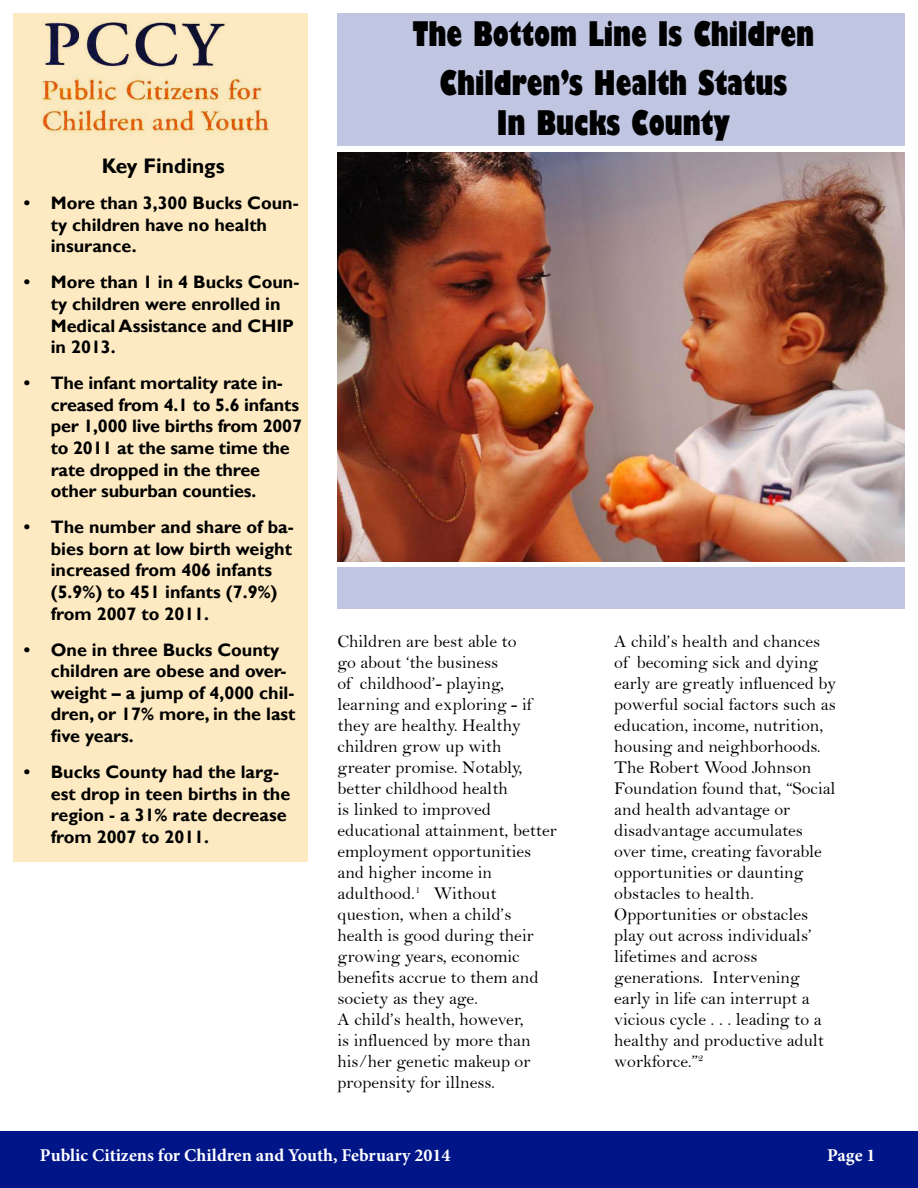
<style>
.page{position:relative;width:918px;height:1188px;background:#fff}
.page>*{position:absolute;margin:0;border:0;box-sizing:border-box;transform-origin:0 0}
.t1{font:800 condensed 33px/48.6px "Gill Sans";color:#000;text-align:center}
.t2{font:700 21px "Gill Sans";color:#000}
.t3{font:18px/21px "Bell";color:#000}
.t4{font:700 18px/21.6px "Gill Sans";color:#000}
.t5{font:700 18px "Minion Pro";color:#fff}
</style>
<div class="page">
<img style="left:338px;top:152px;width:566px;height:409px">
<div style="left:338px;top:13px;width:567px;height:133px;background:#c0c5e1"></div>
<div style="left:14px;top:13px;width:294px;height:849px;background:#fdeac2"></div>
<img style="left:41px;top:21px;width:229px;height:115px">
<div style="left:338px;top:567px;width:567px;height:41px;background:#c0c5e1"></div>
<div style="left:0;top:1132px;width:918px;height:56px;background:#001588"></div>
<p class="t2" style="left:102px;top:158px;width:124px">Key Findings</p>
<p class="t4" style="left:51px;top:193px;width:249px;text-indent:-27px">• More than 3,300 Bucks Coun&shy;ty children have no health insurance.</p>
<p class="t4" style="left:51px;top:272px;width:250px;text-indent:-27px">• More than 1 in 4 Bucks Coun&shy;ty children were enrolled in<br>Medical Assistance and CHIP in 2013.</p>
<p class="t4" style="left:51px;top:373px;width:253px;text-indent:-27px">• The infant mortality rate in&shy;creased from 4.1 to 5.6 infants per 1,000 live births from 2007 to 2011 at the same time the rate dropped in the three other suburban counties.</p>
<p class="t4" style="left:51px;top:517px;width:245px;text-indent:-27px">• The number and share of ba&shy;bies born at low birth weight increased from 406 infants (5.9%) to 451 infants (7.9%) from 2007 to 2011.</p>
<p class="t4" style="left:51px;top:639px;width:246px;text-indent:-27px">• One in three Bucks County children are obese and over&shy;weight – a jump of 4,000 chil&shy;dren, or 17% more, in the last five years.</p>
<p class="t4" style="left:51px;top:762px;width:241px;text-indent:-27px">• Bucks County had the larg&shy;est drop in teen births in the region - a 31% rate decrease from 2007 to 2011.</p>
<h1 class="t1" style="left:413px;top:12px;width:403px">The Bottom Line Is Children<br>Children’s Health Status</h1>
<h1 class="t1" style="left:497px;top:101px;width:235px">In Bucks County</h1>
<p class="t3" style="left:338px;top:632px;width:221px">Children are best able to<br>go about ‘the business<br>of childhood’- playing, learning and exploring - if they are healthy. Healthy children grow up with greater promise. Notably, better childhood health<br>is linked to improved educational attainment, better employment opportunities and higher income in adulthood.<sup>1</sup> Without question, when a child’s health is good during their growing years, economic benefits accrue to them and society as they age.<br>A child’s health, however,<br>is influenced by more than his/her genetic makeup or propensity for illness.</p>
<p class="t3" style="left:614px;top:632px;width:224px">A child’s health and chances of becoming sick and dying early are greatly influenced by powerful social factors such as education, income, nutrition, housing and neighborhoods.<br>The Robert Wood Johnson<br>Foundation found that, “Social and health advantage or disadvantage accumulates over time, creating favorable opportunities or daunting obstacles to health.<br>Opportunities or obstacles play out across individuals’ lifetimes and across generations. Intervening early in life can interrupt a vicious cycle . . . leading to a healthy and productive adult workforce.”<sup>2</sup></p>
<p class="t5" style="left:40px;top:1148px;width:412px">Public Citizens for Children and Youth, February 2014</p>
<p class="t5" style="left:827px;top:1148px;width:50px">Page 1</p>
</div>
